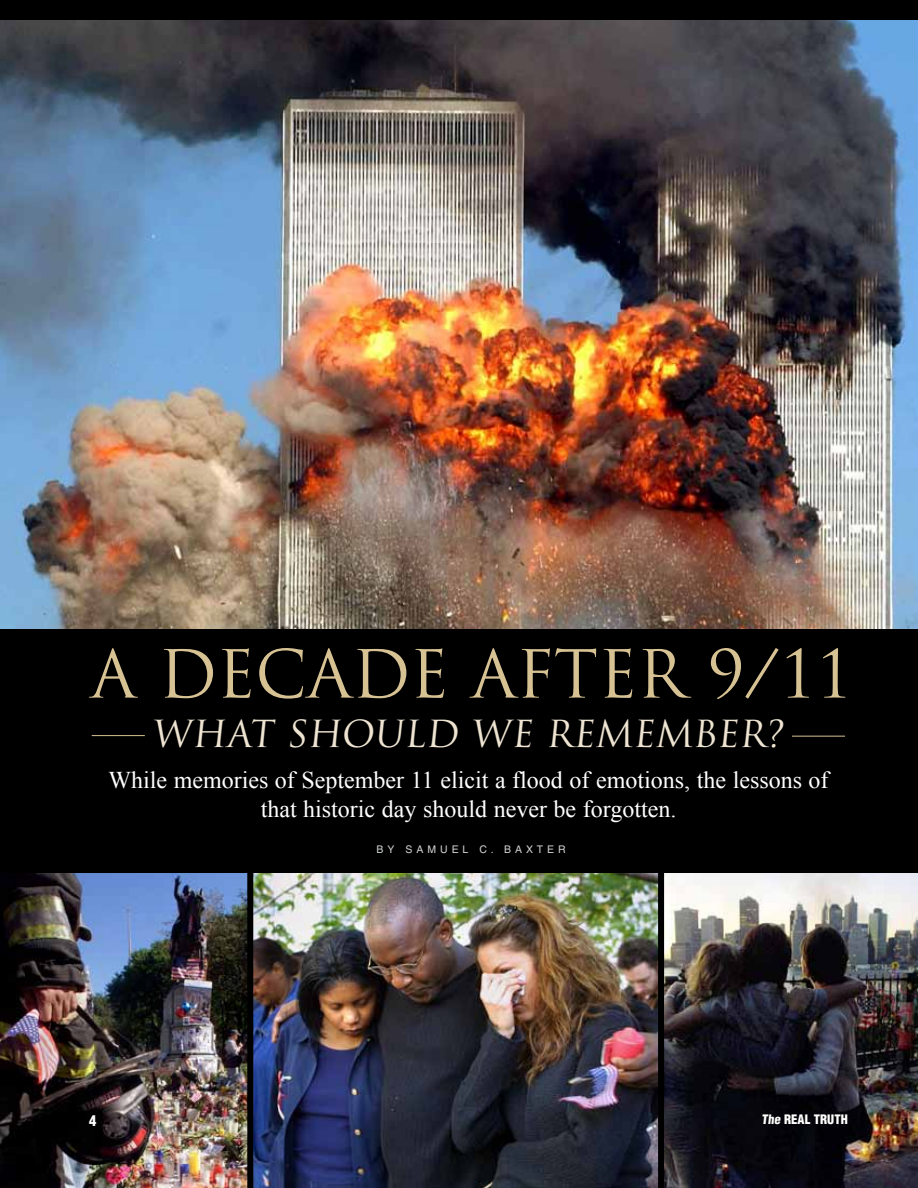
<style>
.page{position:relative;width:918px;height:1188px;background:#000}
.page>*{position:absolute;margin:0;border:0;box-sizing:border-box;transform-origin:0 0}
.t1{font:64.5px "Trajan Pro";letter-spacing:-.005em;color:#d7c294}
.t2{font:36.3px "Trajan Pro";color:#eee4d1}
.t3{font:24px/28.8px "Times New Roman";color:#fff;text-align:center}
.t4{font:900 condensed 14.7px "Helvetica";color:#fff}
.t5{font:900 condensed 12.75px "Helvetica";color:#fff}
.t6{font:10.5px "Helvetica";color:#d1d3d4}
</style>
<div class="page">
<img style="left:253px;top:873px;width:665px;height:315px">
<hr style="left:338px;top:94px;width:1px;height:1005px;background:#000">
<hr style="left:597px;top:94px;width:1px;height:1005px;background:#000">
<img style="left:0;top:873px;width:247px;height:315px">
<img style="left:0;top:20px;width:918px;height:608px">
<div style="left:658px;top:858px;width:6px;height:330px;background:#000"></div>
<hr style="left:92px;top:735px;width:53px;height:1px;background:#d7c294">
<hr style="left:792px;top:736px;width:53px;height:1px;background:#d7c294">
<h1 class="t1" style="left:91px;top:633px;width:764px">A DECADE AFTER 9/11</h1>
<h2 class="t2" style="left:152px;top:710px;width:638px">WHAT SHOULD WE REMEMBER?</h2>
<p class="t3" style="left:108px;top:766px;width:722px">While memories of September 11 elicit a flood of emotions, the lessons of that historic day should never be forgotten.</p>
<p class="t4" style="left:89px;top:1111px;width:9px">4</p>
<p class="t6" style="left:377px;top:843px;width:10px">By</p>
<p class="t6" style="left:406px;top:843px;width:23px">S AMUEL</p>
<p class="t6" style="left:480px;top:843px;width:35px">C. BA</p>
<p class="t6" style="left:526px;top:843px;width:22px">X TER</p>
<p class="t5" style="left:762px;top:1112px;width:88px">THE REAL TRUTH</p>
</div>
